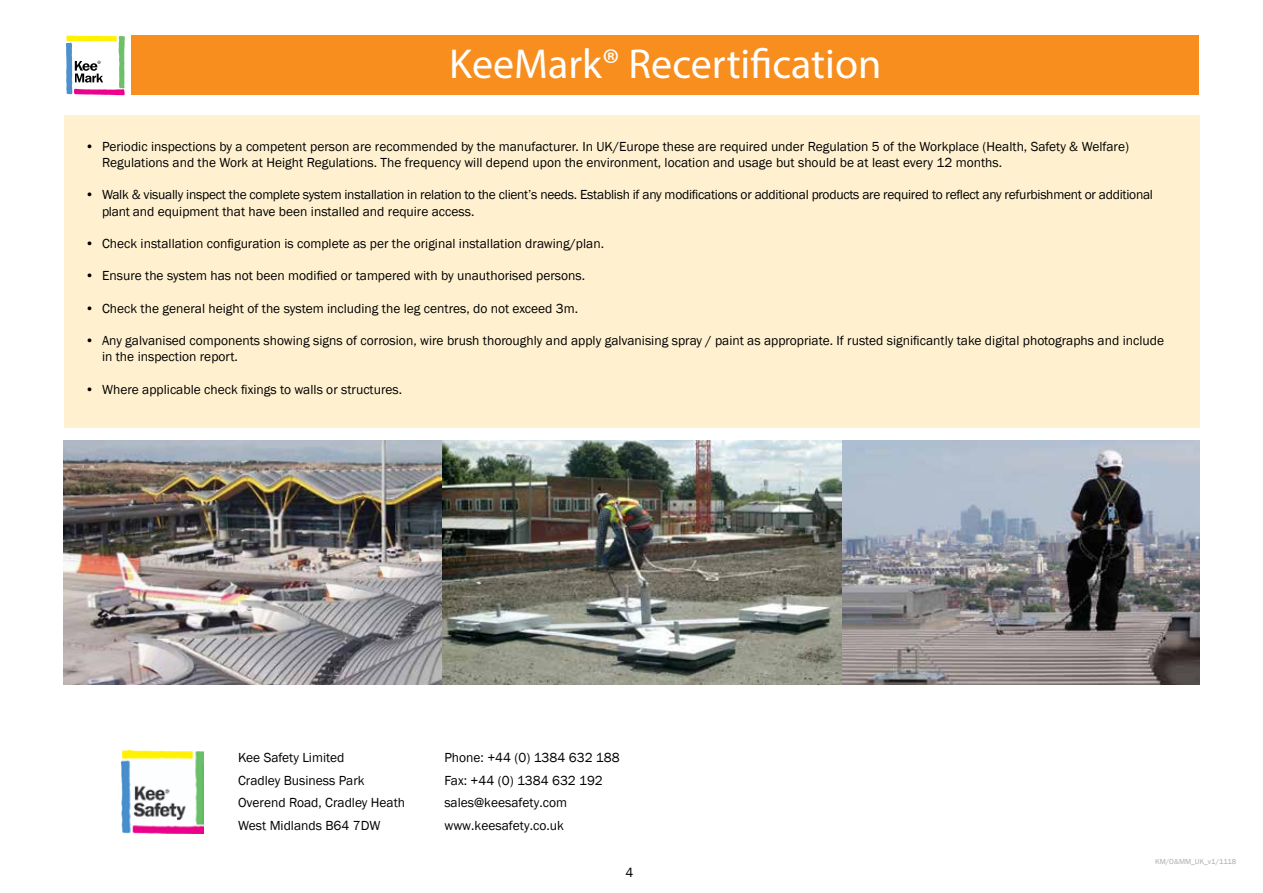
<style>
.page{position:relative;width:1263px;height:893px;background:#fff}
.page>*{position:absolute;margin:0;border:0;box-sizing:border-box;transform-origin:0 0}
.t1{font:42px "Myriad Pro";color:#fff}
.t2{font:13.5px/22.5px "Franklin Gothic";color:#000}
.t3{font:13.5px/16.2px "Franklin Gothic";letter-spacing:-.02em;color:#000}
.t4{font:7.5px "Franklin Gothic";color:#a7a9ac}
</style>
<div class="page">
<div style="left:131px;top:36px;width:1068px;height:59px;background:#f78e1e"></div>
<svg style="left:66px;top:36px;width:59px;height:59px"></svg>
<div style="left:64px;top:115px;width:1135px;height:312px;background:#fff1d0"></div>
<img style="left:64px;top:440px;width:1136px;height:245px">
<img style="left:64px;top:441px;width:378px;height:244px">
<img style="left:442px;top:440px;width:399px;height:245px">
<img style="left:122px;top:750px;width:82px;height:84px">
<h1 class="t1" style="left:449px;top:38px;width:434px">KeeMark® Recertification</h1>
<p class="t2" style="left:102px;top:139px;width:1028px;line-height:16.2px;text-indent:-17px">• Periodic inspections by a competent person are recommended by the manufacturer. In UK/Europe these are required under Regulation 5 of the Workplace (Health, Safety &amp; Welfare)<br>Regulations and the Work at Height Regulations. The frequency will depend upon the environment, location and usage but should be at least every 12 months.</p>
<p class="t3" style="left:102px;top:187px;width:1052px;text-indent:-17px">• Walk &amp; visually inspect the complete system installation in relation to the client’s needs. Establish if any modifications or additional products are required to reflect any refurbishment or additional plant and equipment that have been installed and require access.</p>
<p class="t2" style="left:85px;top:233px;width:521px">• Check installation configuration is complete as per the original installation drawing/plan.</p>
<p class="t2" style="left:85px;top:265px;width:502px">• Ensure the system has not been modified or tampered with by unauthorised persons.</p>
<p class="t2" style="left:85px;top:297px;width:495px">• Check the general height of the system including the leg centres, do not exceed 3m.</p>
<p class="t2" style="left:102px;top:333px;width:1063px;line-height:16.2px;text-indent:-17px">• Any galvanised components showing signs of corrosion, wire brush thoroughly and apply galvanising spray / paint as appropriate. If rusted significantly take digital photographs and include in the inspection report.</p>
<p class="t2" style="left:85px;top:378px;width:319px">• Where applicable check fixings to walls or structures.</p>
<p class="t2" style="left:238px;top:747px;width:168px">Kee Safety Limited<br>Cradley Business Park<br>Overend Road, Cradley Heath<br>West Midlands B64 7DW</p>
<p class="t2" style="left:444px;top:747px;width:177px">Phone: +44 (0) 1384 632 188<br>Fax: +44 (0) 1384 632 192 sales@keesafety.com www.keesafety.co.uk</p>
<p class="t2" style="left:625px;top:861px;width:9px">4</p>
<p class="t4" style="left:1155px;top:857px;width:83px">KM/O&amp;MM_UK_v1/1118</p>
</div>
